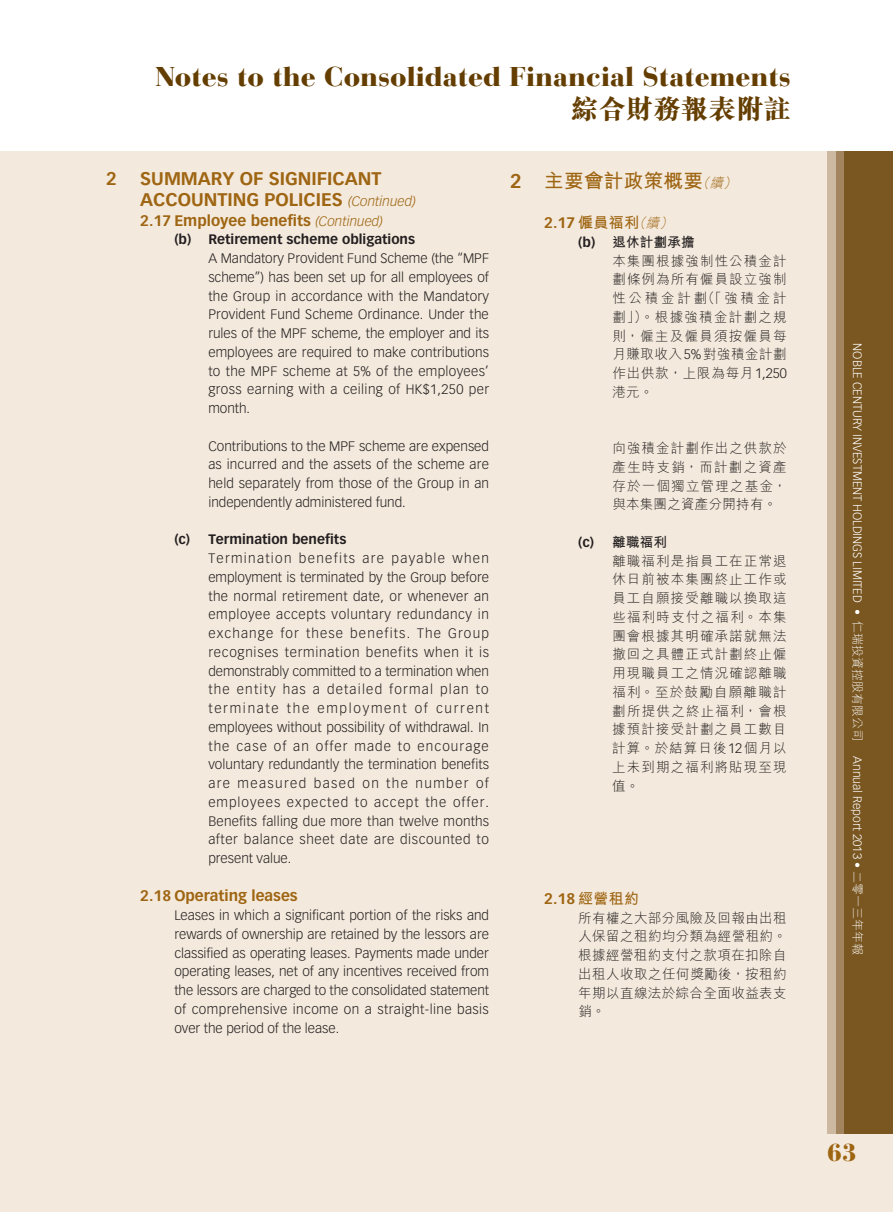
<style>
.page{position:relative;width:893px;height:1212px;background:#fff}
.page>*{position:absolute;margin:0;border:0;box-sizing:border-box;transform-origin:0 0}
.t1{font:900 27px "Bauer Bodoni Std";color:#643d00}
.t2{font:800 27px "M Sung HK";letter-spacing:.02em;color:#643d00}
.t3{font:900 24.3px "Bauer Bodoni Std";color:#9e6512}
.t4{font:700 19.5px "M Hei HK";letter-spacing:.02em;color:#9e6512}
.t5{font:700 18px "Vectora LT Std";color:#9e6512}
.t6{font:700 15px "Vectora LT Std";color:#9e6512}
.t7{font:300 13.5px/18.8px "Vectora LT Std";letter-spacing:.025em;color:#231f20;text-align:justify}
.t8{font:300 13.5px/18.8px "M Hei HK";letter-spacing:.085em;color:#231f20}
.t9{font:700 13.5px "Vectora LT Std";color:#231f20}
.t10{font:italic 300 13.5px "Vectora LT Std";color:#9e6512}
.t11{font:300 12px "Vectora LT Std";color:#fff}
.s1{font-weight:300;font-style:italic;font-size:13.5px}
.s2{font-family:"Vectora LT Std"}
.s3{font-family:"M Hei HK"}
.s4{font-family:"M Hei HK";font-weight:300;font-style:italic;font-size:13.5px}
.s5{font-family:"Vectora LT Std";font-weight:700}
.s6{font-weight:700}
</style>
<div class="page">
<div style="left:0;top:151px;width:893px;height:1061px;background:#f3e9dc"></div>
<div style="left:827px;top:151px;width:28px;height:982px;background:#cdb9a1"></div>
<div style="left:836px;top:151px;width:27px;height:982px;background:#a2855e"></div>
<div style="left:844px;top:151px;width:49px;height:982px;background:#7a5620"></div>
<h1 class="t1" style="left:155px;top:60px;width:637px">Notes to the Consolidated Financial Statements</h1>
<h1 class="t2" style="left:571px;top:96px;width:221px">綜合財務報表附註</h1>
<h3 class="t5" style="left:106px;top:168px;width:12px">2</h3>
<h3 class="t5" style="left:140px;top:168px;width:26px">Summary</h3>
<h3 class="t5" style="left:240px;top:168px;width:41px">of significant</h3>
<h3 class="t5" style="left:140px;top:189px;width:13px">accounting</h3>
<h3 class="t5" style="left:265px;top:189px;width:11px">policies</h3>
<p class="t10" style="left:348px;top:193px;width:69px">(Continued)</p>
<p class="t6" style="left:140px;top:211px;width:244px">2.17 Employee benefits <span class="s1">(Continued)</span></p>
<p class="t9" style="left:174px;top:231px;width:242px">(b) Retirement scheme obligations</p>
<p class="t7" style="left:208px;top:249px;width:282px">A Mandatory Provident Fund Scheme (the “MPF scheme”) has been set up for all employees of the Group in accordance with the Mandatory Provident Fund Scheme Ordinance. Under the rules of the MPF scheme, the employer and its employees are required to make contributions to the MPF scheme at 5% of the employees’ gross earning with a ceiling of HK$1,250 per month.</p>
<p class="t7" style="left:208px;top:437px;width:282px">Contributions to the MPF scheme are expensed as incurred and the assets of the scheme are held separately from those of the Group in an independently administered fund.</p>
<p class="t9" style="left:174px;top:531px;width:174px">(c) Termination benefits</p>
<p class="t7" style="left:208px;top:549px;width:282px">Termination benefits are payable when employment is terminated by the Group before the normal retirement date, or whenever an employee accepts voluntary redundancy in exchange for these benefits. The Group recognises termination benefits when it is demonstrably committed to a termination when the entity has a detailed formal plan to terminate the employment of current employees without possibility of withdrawal. In the case of an offer made to encourage voluntary redundantly the termination benefits are measured based on the number of employees expected to accept the offer.<br>Benefits falling due more than twelve months after balance sheet date are discounted to present value.</p>
<p class="t6" style="left:140px;top:887px;width:159px">2.18 Operating leases</p>
<p class="t7" style="left:174px;top:906px;width:316px">Leases in which a significant portion of the risks and rewards of ownership are retained by the lessors are classified as operating leases. Payments made under operating leases, net of any incentives received from the lessors are charged to the consolidated statement of comprehensive income on a straight-line basis over the period of the lease.</p>
<h3 class="t4" style="left:510px;top:166px;width:231px"><span class="s2">2</span> 主要會計政策概要<span class="s1">（續）</span></h3>
<p class="t6" style="left:544px;top:214px;width:133px">2.17 <span class="s3">僱員福利</span><span class="s4">（續）</span></p>
<p class="t8" style="left:612px;top:232px;width:176px;text-indent:-34px"><span class="s5">(b)</span> <span class="s6">退休計劃承擔<br></span>本集團根據強制性公積金計劃條例為所有僱員設立強制性公積金計劃（「強積金計劃」）。根據強積金計劃之規則，僱主及僱員須按僱員每月賺取收入<span class="s2">5%</span>對強積金計劃作出供款，上限為每月<span class="s2">1,250</span>港元。</p>
<p class="t8" style="left:612px;top:438px;width:176px;text-align:justify">向強積金計劃作出之供款於產生時支銷，而計劃之資產存於一個獨立管理之基金，與本集團之資產分開持有。</p>
<p class="t8" style="left:612px;top:532px;width:176px;text-indent:-34px"><span class="s5">(c)</span> <span class="s6">離職福利<br></span>離職福利是指員工在正常退休日前被本集團終止工作或員工自願接受離職以換取這些福利時支付之福利。本集團會根據其明確承諾就無法撤回之具體正式計劃終止僱用現職員工之情況確認離職福利。至於鼓勵自願離職計劃所提供之終止福利，會根據預計接受計劃之員工數目計算。於結算日後<span class="s2">12</span>個月以上未到期之福利將貼現至現值。</p>
<p class="t6" style="left:544px;top:889px;width:96px">2.18 <span class="s3">經營租約</span></p>
<p class="t8" style="left:578px;top:908px;width:210px;text-align:justify">所有權之大部分風險及回報由出租人保留之租約均分類為經營租約。根據經營租約支付之款項在扣除自出租人收取之任何獎勵後，按租約年期以直線法於綜合全面收益表支銷。</p>
<p class="t11" style="left:864px;top:343px;width:399px;rotate:90deg">NOBLE CENTURY INVESTMENT HOLDINGS LIMITED • <span class="s3">仁瑞投資控股有限公司</span></p>
<p class="t11" style="left:864px;top:756px;width:200px;rotate:90deg">Annual Report 2013 • <span class="s3">二零一三年年報</span></p>
<h2 class="t3" style="left:827px;top:1138px;width:31px">63</h2>
</div>
